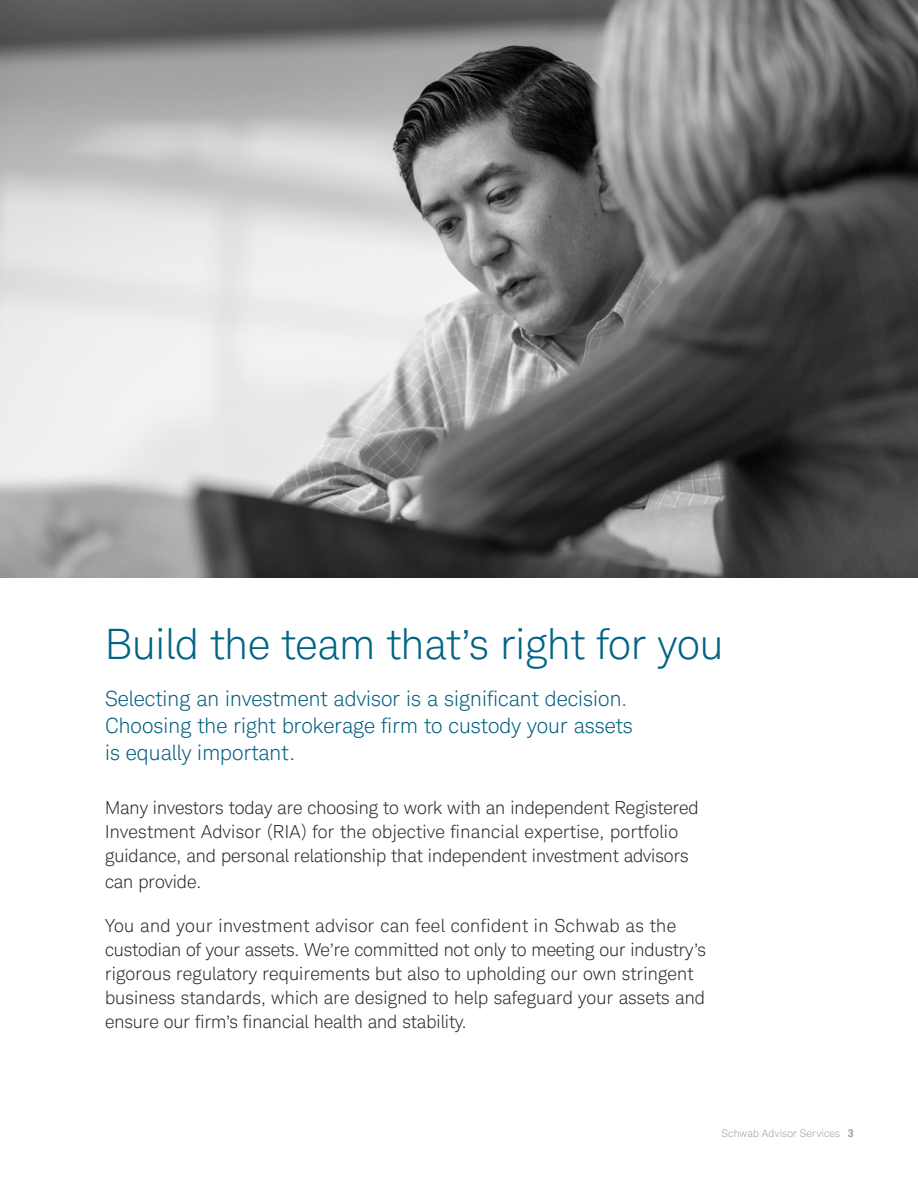
<style>
.page{position:relative;width:918px;height:1188px;background:#fff}
.page>*{position:absolute;margin:0;border:0;box-sizing:border-box;transform-origin:0 0}
.t1{font:300 42px "Charles Modern";color:#006484}
.t2{font:300 21px/27px "Charles Modern";letter-spacing:.005em;color:#005f80}
.t3{font:300 18px/24px "Charles Modern";letter-spacing:.01em;color:#292829}
.t4{font:300 10.5px "Charles Modern";letter-spacing:.02em;color:#95a3ae}
.s1{font-weight:700}
</style>
<div class="page">
<img style="left:0;top:0;width:918px;height:578px">
<h1 class="t1" style="left:105px;top:620px;width:620px">Build the team that’s right for you</h1>
<p class="t2" style="left:105px;top:686px;width:529px">Selecting an investment advisor is a significant decision.<br>Choosing the right brokerage firm to custody your assets is equally important.</p>
<p class="t3" style="left:105px;top:796px;width:595px;line-height:24.5px">Many investors today are choosing to work with an independent Registered Investment Advisor (RIA) for the objective financial expertise, portfolio guidance, and personal relationship that independent investment advisors can provide.</p>
<p class="t3" style="left:105px;top:914px;width:602px">You and your investment advisor can feel confident in Schwab as the custodian of your assets. We’re committed not only to meeting our industry’s rigorous regulatory requirements but also to upholding our own stringent business standards, which are designed to help safeguard your assets and ensure our firm’s financial health and stability.</p>
<p class="t4" style="left:722px;top:1127px;width:134px">Schwab Advisor Services <span class="s1">3</span></p>
</div>
